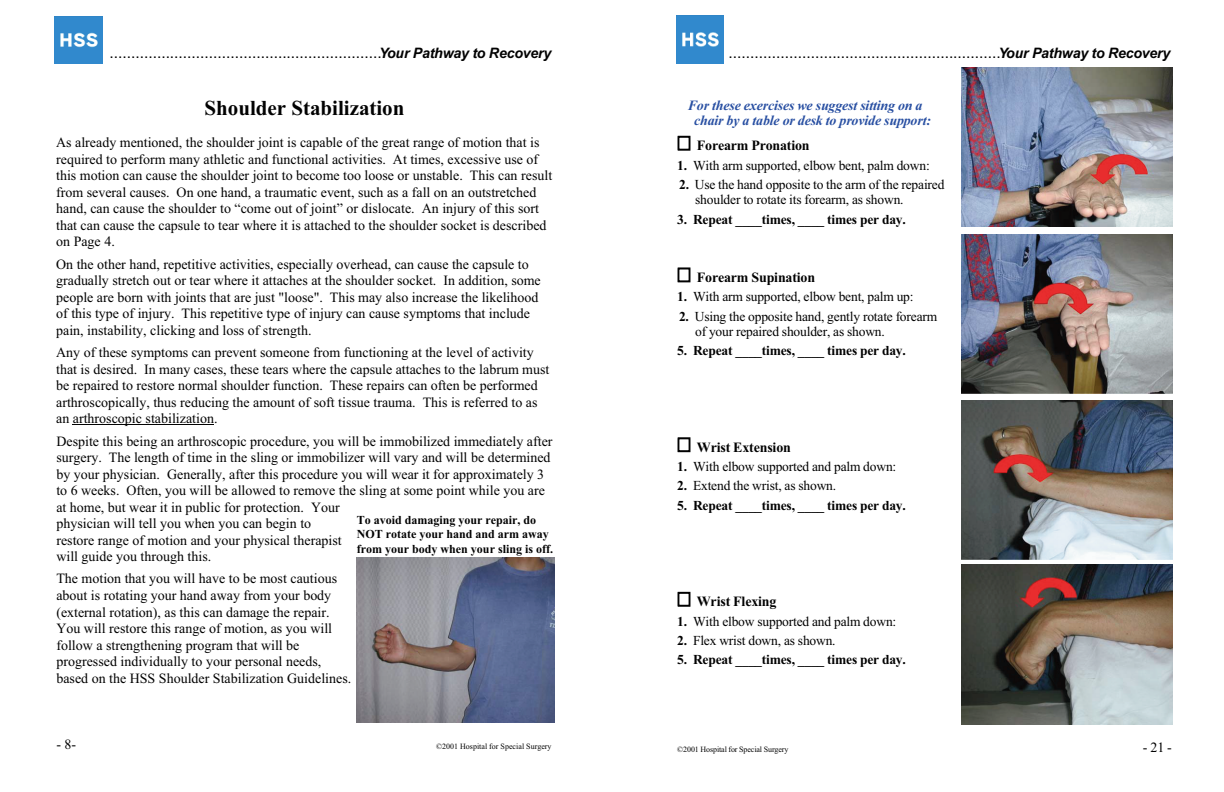
<style>
.page{position:relative;width:1224px;height:792px;background:#fff}
.page>*{position:absolute;margin:0;border:0;box-sizing:border-box;transform-origin:0 0}
.t1{font:21.3px "Times New Roman Bold+ALOGZT";color:#020202}
.t2{font:15.7px "Arial+CTOREQ";color:#020202}
.t3{font:15.7px "Arial+SBVADG";color:#020202}
.t4{font:14.2px/16.5px "Times New Roman+WNWAIS";color:#020202}
.t5{font:14.2px/15.7px "Times New Roman Bold Italic+ZQWBZB";color:#284fa2}
.t6{font:14.2px "Times New Roman Bold+CAGALX";color:#020202}
.t7{font:14.2px "Times New Roman+UYFKRJ";color:#020202}
.t8{font:13.7px/15.3px "Times New Roman+UYFKRJ";color:#020202}
.t9{font:13.7px "Times New Roman Bold+CAGALX";color:#020202}
.t10{font:12.2px/14.3px "Times New Roman Bold+ALOGZT";color:#020202}
.t11{font:8.1px "Times New Roman+UYFKRJ";letter-spacing:-.015em;color:#020202}
.t12{font:8.1px "Times New Roman+WNWAIS";color:#020202}
.s1{font-family:"Arial Bold Italic+XDYTEY";font-size:14.4px}
.s2{font-family:"Arial Bold Italic+UDGLEJ";font-size:14.4px}
.s3{font-family:"Times New Roman Bold+CAGALX"}
</style>
<div class="page">
<img style="left:961px;top:68px;width:211px;height:159px">
<img style="left:961px;top:234px;width:211px;height:159px">
<img style="left:961px;top:401px;width:211px;height:159px">
<img style="left:961px;top:565px;width:211px;height:159px">
<img style="left:357px;top:558px;width:198px;height:165px">
<hr style="left:73px;top:424px;width:141px;height:1px;background:#020202">
<img style="left:55px;top:16px;width:47px;height:48px">
<img style="left:677px;top:16px;width:47px;height:47px">
<p class="t3" style="left:109px;top:43px;width:444px">...............................................................<span class="s1">Your Pathway to Recovery</span></p>
<h1 class="t1" style="left:205px;top:95px;width:201px">Shoulder Stabilization</h1>
<p class="t4" style="left:56px;top:134px;width:498px">As already mentioned, the shoulder joint is capable of the great range of motion that is required to perform many athletic and functional activities. At times, excessive use of this motion can cause the shoulder joint to become too loose or unstable. This can result from several causes. On one hand, a traumatic event, such as a fall on an outstretched hand, can cause the shoulder to “come out of joint” or dislocate. An injury of this sort that can cause the capsule to tear where it is attached to the shoulder socket is described on Page 4.</p>
<p class="t4" style="left:56px;top:256px;width:486px">On the other hand, repetitive activities, especially overhead, can cause the capsule to gradually stretch out or tear where it attaches at the shoulder socket. In addition, some people are born with joints that are just "loose". This may also increase the likelihood of this type of injury. This repetitive type of injury can cause symptoms that include pain, instability, clicking and loss of strength.</p>
<p class="t4" style="left:56px;top:344px;width:495px">Any of these symptoms can prevent someone from functioning at the level of activity that is desired. In many cases, these tears where the capsule attaches to the labrum must be repaired to restore normal shoulder function. These repairs can often be performed arthroscopically, thus reducing the amount of soft tissue trauma. This is referred to as an arthroscopic stabilization</p>
<p class="t4" style="left:56px;top:432px;width:498px">Despite this being an arthroscopic procedure, you will be immobilized immediately after surgery. The length of time in the sling or immobilizer will vary and will be determined by your physician. Generally, after this procedure you will wear it for approximately 3 to 6 weeks. Often, you will be allowed to remove the sling at some point while you are at home, but wear it in public for protection. Your<br>physician will tell you when you can begin to<br>restore range of motion and your physical therapist<br>will guide you through this.</p>
<p class="t4" style="left:56px;top:570px;width:296px">The motion that you will have to be most cautious about is rotating your hand away from your body (external rotation), as this can damage the repair.<br>You will restore this range of motion, as you will follow a strengthening program that will be progressed individually to your personal needs, based on the HSS Shoulder Stabilization Guidelines.</p>
<p class="t10" style="left:357px;top:513px;width:198px">To avoid damaging your repair, do<br>NOT rotate your hand and arm away from your body when your sling is off.</p>
<p class="t4" style="left:65px;top:736px;width:13px">8-</p>
<p class="t12" style="left:436px;top:741px;width:117px">©2001 Hospital for Special Surgery</p>
<p class="t2" style="left:729px;top:43px;width:444px">...............................................................<span class="s2">Your Pathway to Recovery</span></p>
<p class="t5" style="left:694px;top:97px;width:239px;text-indent:-6px">For these exercises we suggest sitting on a chair by a table or desk to provide support:</p>
<p class="t6" style="left:697px;top:137px;width:114px">Forearm Pronation</p>
<p class="t8" style="left:677px;top:157px;width:254px"><span class="s3">1.</span> With arm supported, elbow bent, palm down:</p>
<p class="t8" style="left:695px;top:177px;width:251px;text-indent:-16px"><span class="s3">2.</span> Use the hand opposite to the arm of the repaired shoulder to rotate its forearm, as shown.</p>
<p class="t9" style="left:677px;top:211px;width:230px">3. Repeat ____times, ____ times per day.</p>
<p class="t6" style="left:697px;top:269px;width:120px">Forearm Supination</p>
<p class="t8" style="left:677px;top:289px;width:238px"><span class="s3">1.</span> With arm supported, elbow bent, palm up:</p>
<p class="t8" style="left:695px;top:308px;width:244px;text-indent:-16px"><span class="s3">2.</span> Using the opposite hand, gently rotate forearm of your repaired shoulder, as shown.</p>
<p class="t9" style="left:677px;top:343px;width:230px">5. Repeat ____times, ____ times per day.</p>
<p class="t6" style="left:697px;top:438px;width:96px">Wrist Extension</p>
<p class="t8" style="left:677px;top:459px;width:221px"><span class="s3">1.</span> With elbow supported and palm down:</p>
<p class="t8" style="left:677px;top:478px;width:160px"><span class="s3">2.</span> Extend the wrist, as shown.</p>
<p class="t9" style="left:677px;top:497px;width:230px">5. Repeat ____times, ____ times per day.</p>
<p class="t6" style="left:697px;top:593px;width:81px">Wrist Flexing</p>
<p class="t8" style="left:677px;top:613px;width:221px"><span class="s3">1.</span> With elbow supported and palm down:</p>
<p class="t8" style="left:677px;top:633px;width:160px"><span class="s3">2.</span> Flex wrist down, as shown.</p>
<p class="t9" style="left:677px;top:652px;width:230px">5. Repeat ____times, ____ times per day.</p>
<p class="t11" style="left:677px;top:744px;width:113px">©2001 Hospital for Special Surgery</p>
<p class="t7" style="left:1151px;top:738px;width:23px">21 -</p>
</div>
